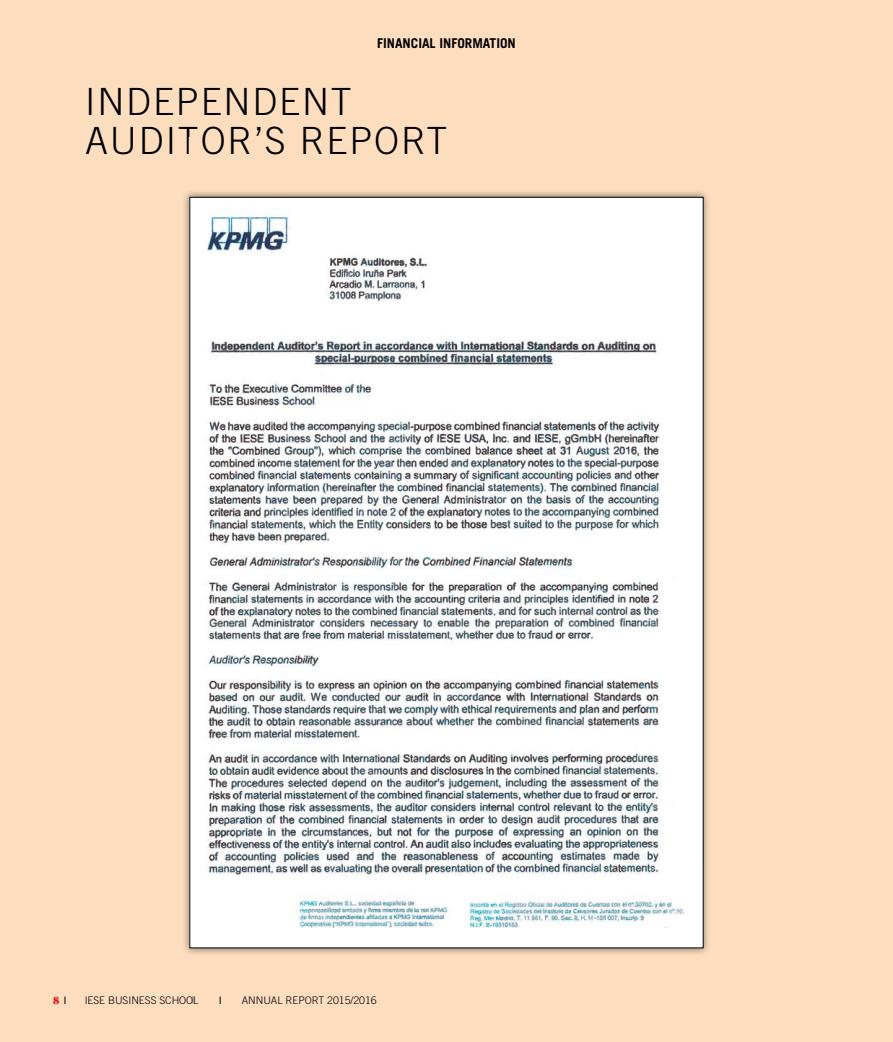
<style>
.page{position:relative;width:893px;height:1042px;background:#fcddbe}
.page>*{position:absolute;margin:0;border:0;box-sizing:border-box;transform-origin:0 0}
.t1{font:300 37.5px/39px "Trade Gothic";letter-spacing:.05em;color:#000}
.t2{font:700 13.5px "Trade Gothic";color:#000}
.t3{font:700 11.25px "Periodico Display";color:#e30613}
.t4{font:300 10.5px "Trade Gothic";color:#000}
</style>
<div class="page">
<div style="left:182px;top:189px;width:529px;height:767px;background:#000;opacity:.5"></div>
<div style="left:190px;top:197px;width:513px;height:751px;background:#fff"></div>
<img style="left:189px;top:189px;width:514px;height:612px">
<img style="left:189px;top:801px;width:514px;height:127px">
<p class="t2" style="left:377px;top:34px;width:140px">FINANCIAL INFORMATION</p>
<h1 class="t1" style="left:85px;top:81px;width:364px">INDEPENDENT<br>AUDITOR’S REPORT</h1>
<p class="t3" style="left:53px;top:993px;width:8px">8</p>
<p class="t4" style="left:85px;top:994px;width:115px">IESE BUSINESS SCHOOL</p>
<p class="t4" style="left:242px;top:994px;width:136px">ANNUAL REPORT 2015/2016</p>
</div>
